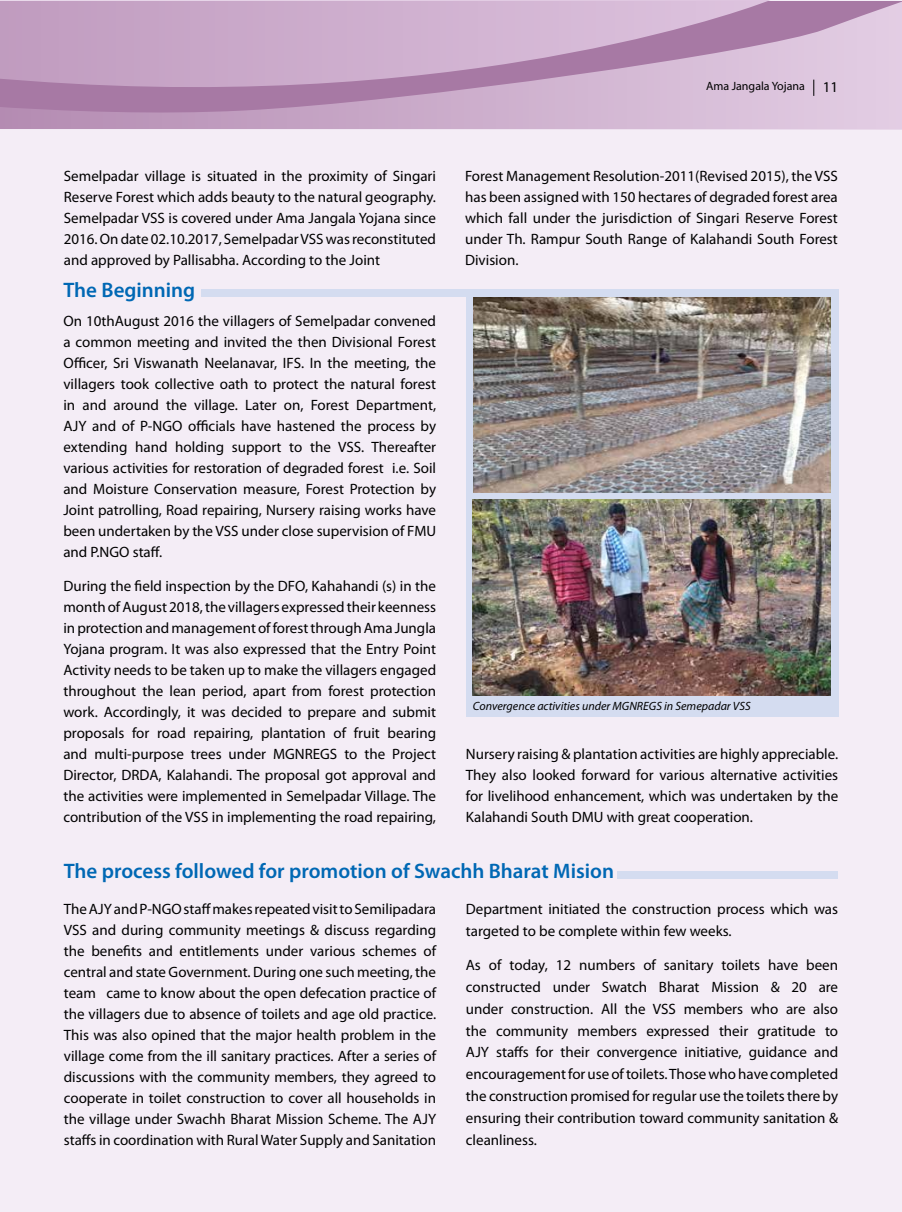
<style>
.page{position:relative;width:902px;height:1212px;background:#fff}
.page>*{position:absolute;margin:0;border:0;box-sizing:border-box;transform-origin:0 0}
.t1{font:600 21px "Myriad Pro";color:#0068b4}
.t2{font:15px/21px "Myriad Pro";color:#000;text-align:justify}
.t3{font:italic 12px "Myriad Pro";color:#000}
.t4{font:12px "Myriad Pro";color:#000}
.s1{font-size:15px}
</style>
<div class="page">
<div style="left:0;top:0;width:901px;height:1212px;background:#f4edf6"></div>
<svg style="left:0;top:0;width:770px;height:2px"></svg>
<svg style="left:0;top:2px;width:901px;height:128px"></svg>
<svg style="left:813px;top:80px;width:1px;height:16px"></svg>
<div style="left:466px;top:296px;width:372px;height:421px;background:#d4dcf0"></div>
<img style="left:473px;top:499px;width:357px;height:197px">
<img style="left:473px;top:297px;width:357px;height:195px">
<div style="left:617px;top:871px;width:221px;height:7px;background:#d4dcf0"></div>
<div style="left:201px;top:289px;width:637px;height:7px;background:#d4dcf0"></div>
<p class="t4" style="left:706px;top:78px;width:134px">Ama Jangala Yojana <span class="s1">11</span></p>
<p class="t2" style="left:64px;top:166px;width:374px">Semelpadar village is situated in the proximity of Singari Reserve Forest which adds beauty to the natural geography.<br>Semelpadar VSS is covered under Ama Jangala Yojana since 2016. On date 02.10.2017, Semelpadar VSS was reconstituted and approved by Pallisabha. According to the Joint</p>
<h1 class="t1" style="left:63px;top:276px;width:133px">The Beginning</h1>
<p class="t2" style="left:63px;top:310px;width:374px">On 10thAugust 2016 the villagers of Semelpadar convened a common meeting and invited the then Divisional Forest Officer, Sri Viswanath Neelanavar, IFS. In the meeting, the villagers took collective oath to protect the natural forest in and around the village. Later on, Forest Department, AJY and of P-NGO officials have hastened the process by extending hand holding support to the VSS. Thereafter various activities for restoration of degraded forest i.e. Soil and Moisture Conservation measure, Forest Protection by Joint patrolling, Road repairing, Nursery raising works have been undertaken by the VSS under close supervision of FMU and P.NGO staff.</p>
<p class="t2" style="left:63px;top:575px;width:374px">During the field inspection by the DFO, Kahahandi (s) in the month of August 2018, the villagers expressed their keenness in protection and management of forest through Ama Jungla Yojana program. It was also expressed that the Entry Point Activity needs to be taken up to make the villagers engaged throughout the lean period, apart from forest protection work. Accordingly, it was decided to prepare and submit proposals for road repairing, plantation of fruit bearing and multi-purpose trees under MGNREGS to the Project Director, DRDA, Kalahandi. The proposal got approval and the activities were implemented in Semelpadar Village. The contribution of the VSS in implementing the road repairing,</p>
<p class="t2" style="left:465px;top:166px;width:374px">Forest Management Resolution-2011(Revised 2015), the VSS has been assigned with 150 hectares of degraded forest area which fall under the jurisdiction of Singari Reserve Forest under Th. Rampur South Range of Kalahandi South Forest Division.</p>
<p class="t3" style="left:473px;top:699px;width:279px">Convergence activities under MGNREGS in Semepadar VSS</p>
<p class="t2" style="left:466px;top:743px;width:374px">Nursery raising &amp; plantation activities are highly appreciable.<br>They also looked forward for various alternative activities for livelihood enhancement, which was undertaken by the Kalahandi South DMU with great cooperation.</p>
<h1 class="t1" style="left:64px;top:857px;width:551px">The process followed for promotion of Swachh Bharat Mision</h1>
<p class="t2" style="left:64px;top:898px;width:374px">The AJY and P-NGO staff makes repeated visit to Semilipadara VSS and during community meetings &amp; discuss regarding the benefits and entitlements under various schemes of central and state Government. During one such meeting, the team came to know about the open defecation practice of the villagers due to absence of toilets and age old practice.<br>This was also opined that the major health problem in the village come from the ill sanitary practices. After a series of discussions with the community members, they agreed to cooperate in toilet construction to cover all households in the village under Swachh Bharat Mission Scheme. The AJY staffs in coordination with Rural Water Supply and Sanitation</p>
<p class="t2" style="left:466px;top:898px;width:374px;line-height:21.8px">Department initiated the construction process which was targeted to be complete within few weeks.</p>
<p class="t2" style="left:466px;top:954px;width:374px;line-height:21.8px">As of today, 12 numbers of sanitary toilets have been constructed under Swatch Bharat Mission &amp; 20 are under construction. All the VSS members who are also the community members expressed their gratitude to AJY staffs for their convergence initiative, guidance and encouragement for use of toilets. Those who have completed the construction promised for regular use the toilets there by ensuring their contribution toward community sanitation &amp; cleanliness.</p>
</div>
